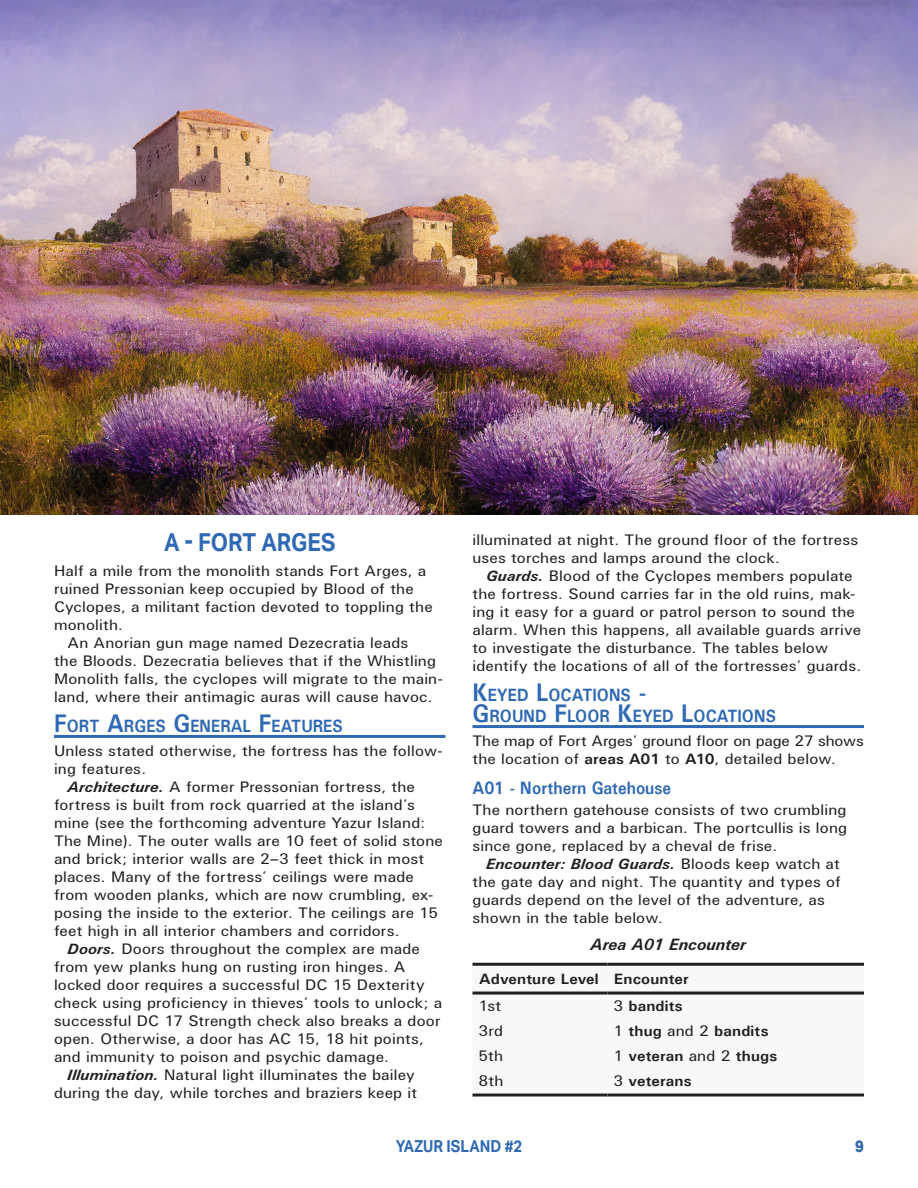
<style>
.page{position:relative;width:918px;height:1188px;background:#fff}
.page>*{position:absolute;margin:0;border:0;box-sizing:border-box;transform-origin:0 0}
.p_H2{font:700 24.75px "Aktiv Grotesk";color:#2f69b3;scale:.9 1}
.p_H4{font:700 18px "U001";color:#2f69b3;scale:.9 1}
.p_H3{font:700 17.85px/21px "U001";color:#2f69b3;scale:.9 1}
.p_Table_Title{font:italic 700 16.5px "U001";color:#231f20}
.t1{font:700 16.5px "Aktiv Grotesk";color:#2f69b3;scale:.9 1}
.t2{font:800 16.5px "Aktiv Grotesk";color:#2f69b3;scale:.9 1}
.p_body{font:15px/18px "U001";letter-spacing:.01em;color:#231f20;scale:1.05 1}
.p_body_no_indent{font:15px/18px "U001";letter-spacing:.01em;color:#231f20;scale:1.05 1}
.p_body_no_indent-2{font:15px/18px "U001";letter-spacing:-.01em;color:#231f20;scale:1.05 1}
.p_table_body{font:700 15px "U001";letter-spacing:.01em;color:#231f20;scale:1.05 1}
.p_table_header{font:700 15px "U001";letter-spacing:.01em;color:#231f20;scale:1.05 1}
.p_table_body-2{font:15px "U001";letter-spacing:.005em;color:#231f20;scale:1.05 1}
.s1{font-size:25.5px}
.s2{font-weight:700;font-style:italic}
.s3{font-weight:700}
.s4{font-weight:400}
</style>
<div class="page">
<hr style="left:472px;top:725px;width:392px;height:3px;background:#2f69b3">
<svg style="left:472px;top:991px;width:392px;height:103px"></svg>
<hr style="left:472px;top:963px;width:136px;height:3px;background:#231f20">
<hr style="left:608px;top:963px;width:256px;height:3px;background:#231f20">
<hr style="left:472px;top:992px;width:136px;height:3px;background:#231f20">
<hr style="left:608px;top:992px;width:256px;height:3px;background:#231f20">
<hr style="left:472px;top:1094px;width:136px;height:3px;background:#231f20">
<hr style="left:608px;top:1094px;width:256px;height:3px;background:#231f20">
<hr style="left:54px;top:735px;width:392px;height:3px;background:#2f69b3">
<img style="left:0;top:0;width:918px;height:514px">
<p class="p_H2" style="left:164px;top:528px;width:192px">A - FORT ARGES</p>
<p class="p_body_no_indent" style="left:54px;top:562px;width:362px">Half a mile from the monolith stands Fort Arges, a ruined Pressonian keep occupied by Blood of the Cyclopes, a militant faction devoted to toppling the monolith.</p>
<p class="p_body" style="left:54px;top:634px;width:372px;text-indent:14px">An Anorian gun mage named Dezecratia leads<br>the Bloods. Dezecratia believes that if the Whistling Monolith falls, the cyclopes will migrate to the main&shy;land, where their antimagic auras will cause havoc.</p>
<p class="p_H3" style="left:54px;top:715px;width:321px"><span class="s1">F</span>ORT <span class="s1">A</span>RGES <span class="s1">G</span> ENERAL <span class="s1">F</span>EATURES</p>
<p class="p_body_no_indent" style="left:54px;top:742px;width:372px">Unless stated otherwise, the fortress has the follow&shy;ing features.</p>
<p class="p_body" style="left:54px;top:778px;width:372px;text-indent:14px"><span class="s2">Architecture.</span> A former Pressonian fortress, the fortress is built from rock quarried at the island’s mine (see the forthcoming adventure Yazur Island:<br>The Mine). The outer walls are 10 feet of solid stone and brick; interior walls are 2–3 feet thick in most places. Many of the fortress’ ceilings were made from wooden planks, which are now crumbling, ex&shy;posing the inside to the exterior. The ceilings are 15 feet high in all interior chambers and corridors.</p>
<p class="p_body" style="left:54px;top:940px;width:371px;text-indent:14px"><span class="s2">Doors.</span> Doors throughout the complex are made from yew planks hung on rusting iron hinges. A locked door requires a successful DC 15 Dexterity check using proficiency in thieves’ tools to unlock; a successful DC 17 Strength check also breaks a door open. Otherwise, a door has AC 15, 18 hit points, and immunity to poison and psychic damage.</p>
<p class="p_body" style="left:54px;top:1066px;width:348px;text-align:right"><span class="s2">Illumination.</span> Natural light illuminates the bailey during the day, while torches and braziers keep it</p>
<p class="p_body" style="left:472px;top:531px;width:369px">illuminated at night. The ground floor of the fortress uses torches and lamps around the clock.</p>
<p class="p_body" style="left:472px;top:567px;width:372px;text-indent:14px"><span class="s2">Guards.</span> Blood of the Cyclopes members populate the fortress. Sound carries far in the old ruins, mak&shy;ing it easy for a guard or patrol person to sound the alarm. When this happens, all available guards arrive to investigate the disturbance. The tables below identify the locations of all of the fortresses’ guards.</p>
<p class="p_H3" style="left:472px;top:684px;width:337px"><span class="s1">K</span>EYED <span class="s1">L</span>OCATIONS <span class="s1">-<br>G</span> ROUND <span class="s1">F</span>LOOR <span class="s1">K</span>EYED <span class="s1">L</span>OCATIONS</p>
<p class="p_body_no_indent-2" style="left:472px;top:732px;width:374px">The map of Fort Arges’ ground floor on page 27 shows the location of <span class="s3">areas A01</span> to <span class="s3">A10</span>, detailed below.</p>
<p class="p_H4" style="left:472px;top:776px;width:222px">A01 - Northern Gatehouse</p>
<p class="p_body_no_indent" style="left:472px;top:801px;width:358px;text-align:justify">The northern gatehouse consists of two crumbling guard towers and a barbican. The portcullis is long since gone, replaced by a cheval de frise.</p>
<p class="p_body" style="left:472px;top:855px;width:352px;text-indent:14px"><span class="s2">Encounter: Blood Guards.</span> Bloods keep watch at the gate day and night. The quantity and types of guards depend on the level of the adventure, as shown in the table below.</p>
<p class="p_Table_Title" style="left:591px;top:934px;width:157px">Area A01 Encounter</p>
<p class="p_table_header" style="left:479px;top:970px;width:115px">Adventure Level</p>
<p class="p_table_header" style="left:614px;top:970px;width:72px">Encounter</p>
<p class="p_table_body-2" style="left:478px;top:997px;width:23px">1st</p>
<p class="p_table_body" style="left:614px;top:997px;width:67px"><span class="s4">3</span> bandits</p>
<p class="p_table_body-2" style="left:478px;top:1022px;width:25px">3rd</p>
<p class="p_table_body" style="left:614px;top:1022px;width:149px"><span class="s4">1</span> thug <span class="s4">and 2</span> bandits</p>
<p class="p_table_body-2" style="left:478px;top:1047px;width:25px">5th</p>
<p class="p_table_body" style="left:614px;top:1047px;width:157px"><span class="s4">1</span> veteran <span class="s4">and 2</span> thugs</p>
<p class="p_table_body-2" style="left:478px;top:1072px;width:25px">8th</p>
<p class="p_table_body" style="left:614px;top:1072px;width:76px"><span class="s4">3</span> veterans</p>
<p class="t1" style="left:396px;top:1137px;width:142px">YAZUR ISLAND #2</p>
<p class="t2" style="left:855px;top:1137px;width:11px">9</p>
</div>
